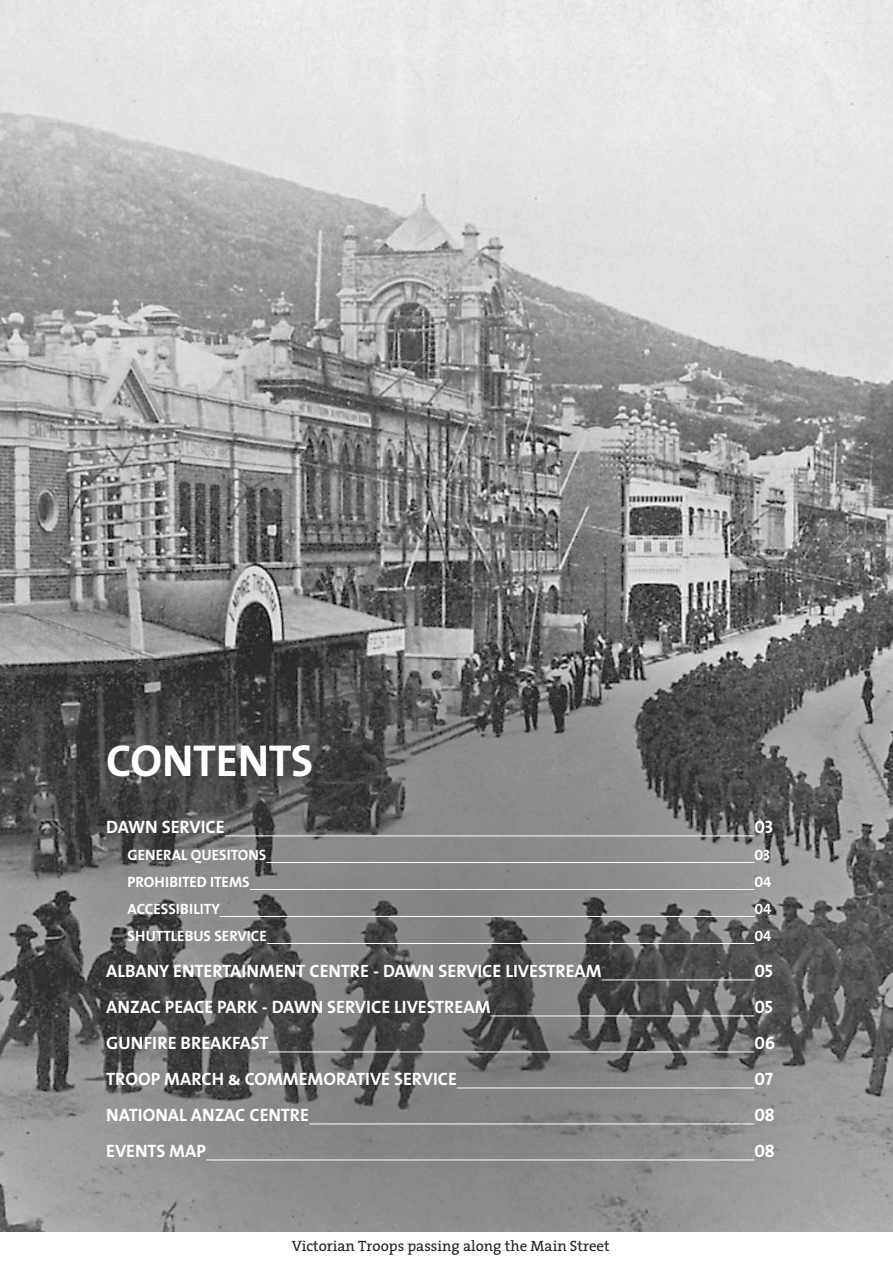
<style>
.page{position:relative;width:893px;height:1263px;background:#fff}
.page>*{position:absolute;margin:0;border:0;box-sizing:border-box;transform-origin:0 0}
.t1{font:45px "The Sans Bold Caps";letter-spacing:-.01em;color:#fff}
.t2{font:18px "The Sans Bold Caps";color:#fff}
.t3{font:15px "The Sans Bold Caps";color:#fff}
.t4{font:15px "The Serif";color:#231f20}
</style>
<div class="page">
<img style="left:0;top:0;width:893px;height:653px">
<svg style="left:0;top:653px;width:893px;height:579px;background:#727271"></svg>
<hr style="left:225px;top:836px;width:529px;height:1px;background:#fff">
<hr style="left:266px;top:862px;width:488px;height:1px;background:#fff">
<hr style="left:250px;top:889px;width:504px;height:1px;background:#fff">
<hr style="left:220px;top:916px;width:534px;height:1px;background:#fff">
<hr style="left:267px;top:943px;width:487px;height:1px;background:#fff">
<hr style="left:602px;top:980px;width:152px;height:1px;background:#fff">
<hr style="left:491px;top:1016px;width:263px;height:1px;background:#fff">
<hr style="left:268px;top:1052px;width:486px;height:1px;background:#fff">
<hr style="left:457px;top:1088px;width:297px;height:1px;background:#fff">
<hr style="left:309px;top:1124px;width:445px;height:1px;background:#fff">
<hr style="left:206px;top:1160px;width:548px;height:1px;background:#fff">
<p class="t1" style="left:106px;top:723px;width:209px">CONTENTS</p>
<p class="t2" style="left:106px;top:812px;width:120px">DAWN SERVICE</p>
<p class="t2" style="left:754px;top:812px;width:21px">03</p>
<p class="t3" style="left:128px;top:842px;width:140px">GENERAL QUESITONS</p>
<p class="t3" style="left:754px;top:842px;width:17px">03</p>
<p class="t3" style="left:128px;top:869px;width:124px">PROHIBITED ITEMS</p>
<p class="t3" style="left:754px;top:869px;width:19px">04</p>
<p class="t3" style="left:128px;top:896px;width:94px">ACCESSIBILITY</p>
<p class="t3" style="left:754px;top:896px;width:19px">04</p>
<p class="t3" style="left:128px;top:923px;width:141px">SHUTTLEBUS SERVICE</p>
<p class="t3" style="left:754px;top:923px;width:19px">04</p>
<p class="t2" style="left:106px;top:956px;width:497px">ALBANY ENTERTAINMENT CENTRE - DAWN SERVICE LIVESTREAM</p>
<p class="t2" style="left:754px;top:956px;width:20px">05</p>
<p class="t2" style="left:106px;top:992px;width:386px">ANZAC PEACE PARK - DAWN SERVICE LIVESTREAM</p>
<p class="t2" style="left:754px;top:992px;width:20px">05</p>
<p class="t2" style="left:106px;top:1028px;width:164px">GUNFIRE BREAKFAST</p>
<p class="t2" style="left:754px;top:1028px;width:22px">06</p>
<p class="t2" style="left:106px;top:1064px;width:352px">TROOP MARCH &amp; COMMEMORATIVE SERVICE</p>
<p class="t2" style="left:754px;top:1064px;width:20px">07</p>
<p class="t2" style="left:106px;top:1100px;width:204px">NATIONAL ANZAC CENTRE</p>
<p class="t2" style="left:754px;top:1100px;width:22px">08</p>
<p class="t2" style="left:106px;top:1136px;width:101px">EVENTS MAP</p>
<p class="t2" style="left:754px;top:1136px;width:22px">08</p>
<p class="t4" style="left:292px;top:1233px;width:320px">Victorian Troops passing along the Main Street</p>
</div>
